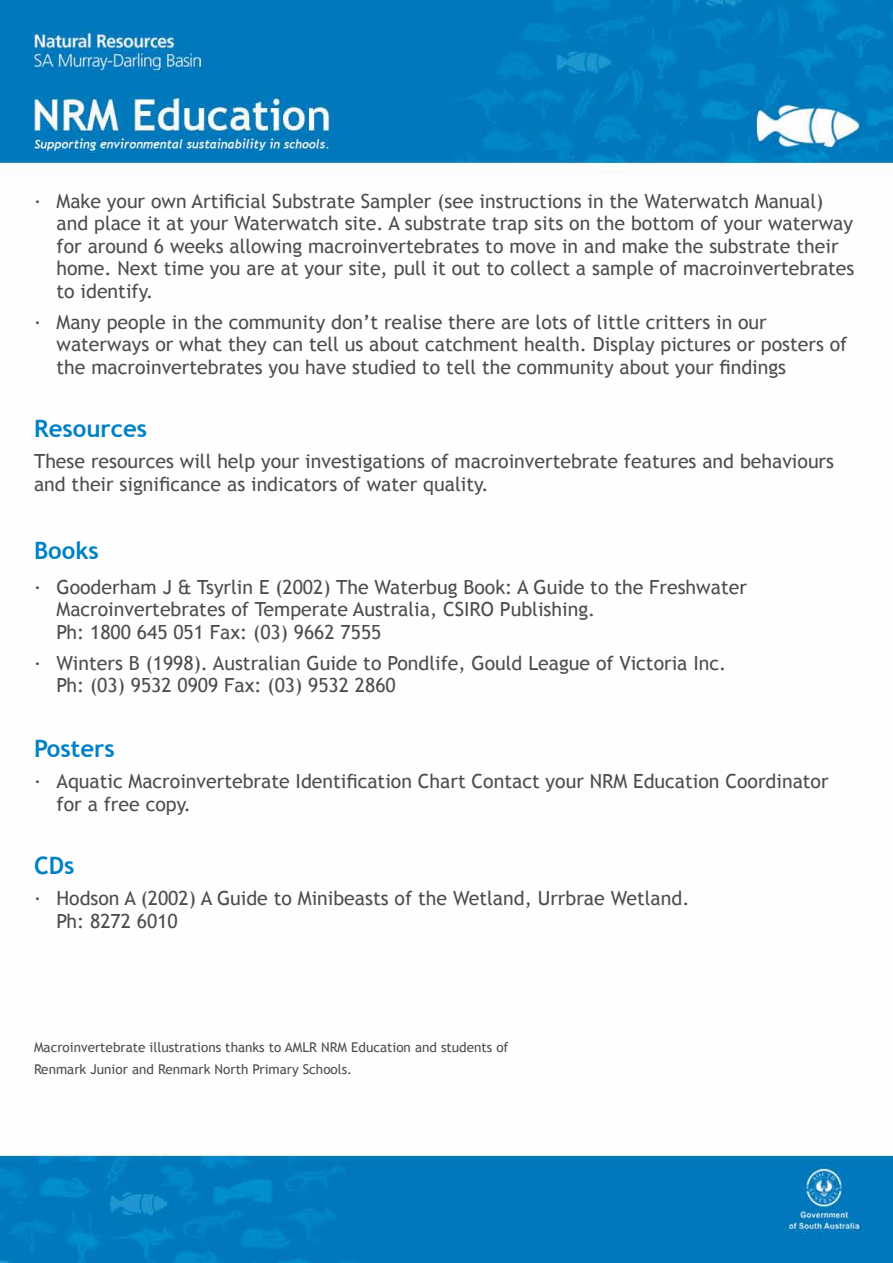
<style>
.page{position:relative;width:893px;height:1263px;background:#fff}
.page>*{position:absolute;margin:0;border:0;box-sizing:border-box;transform-origin:0 0}
.t1{font:700 24px "Trebuchet MS";color:#0081c6}
.t2{font:19.5px/22.5px "Trebuchet MS";color:#4d4d4d}
.t3{font:13.5px/22.5px "Trebuchet MS";color:#4d4d4d}
</style>
<div class="page">
<img style="left:0;top:0;width:893px;height:1263px">
<p class="t2" style="left:57px;top:190px;width:799px;text-indent:-23px">· Make your own Artificial Substrate Sampler (see instructions in the Waterwatch Manual) and place it at your Waterwatch site. A substrate trap sits on the bottom of your waterway for around 6 weeks allowing macroinvertebrates to move in and make the substrate their home. Next time you are at your site, pull it out to collect a sample of macroinvertebrates to identify.</p>
<p class="t2" style="left:57px;top:311px;width:792px;text-indent:-23px">· Many people in the community don’t realise there are lots of little critters in our waterways or what they can tell us about catchment health. Display pictures or posters of the macroinvertebrates you have studied to tell the community about your findings</p>
<p class="t1" style="left:34px;top:414px;width:115px">Resources</p>
<p class="t2" style="left:34px;top:450px;width:802px">These resources will help your investigations of macroinvertebrate features and behaviours and their significance as indicators of water quality.</p>
<p class="t1" style="left:34px;top:535px;width:66px">Books</p>
<p class="t2" style="left:57px;top:576px;width:692px;text-indent:-23px">· Gooderham J &amp; Tsyrlin E (2002) The Waterbug Book: A Guide to the Freshwater<br>Macroinvertebrates of Temperate Australia, CSIRO Publishing.<br>Ph: 1800 645 051 Fax: (03) 9662 7555</p>
<p class="t2" style="left:57px;top:652px;width:671px;text-indent:-23px">· Winters B (1998). Australian Guide to Pondlife, Gould League of Victoria Inc.<br>Ph: (03) 9532 0909 Fax: (03) 9532 2860</p>
<p class="t1" style="left:34px;top:734px;width:82px">Posters</p>
<p class="t2" style="left:57px;top:770px;width:774px;text-indent:-23px">· Aquatic Macroinvertebrate Identification Chart Contact your NRM Education Coordinator for a free copy.</p>
<p class="t1" style="left:34px;top:851px;width:42px">CDs</p>
<p class="t2" style="left:57px;top:887px;width:634px;text-indent:-23px">· Hodson A (2002) A Guide to Minibeasts of the Wetland, Urrbrae Wetland.<br>Ph: 8272 6010</p>
<p class="t3" style="left:34px;top:1036px;width:476px">Macroinvertebrate illustrations thanks to AMLR NRM Education and students of<br>Renmark Junior and Renmark North Primary Schools.</p>
</div>
